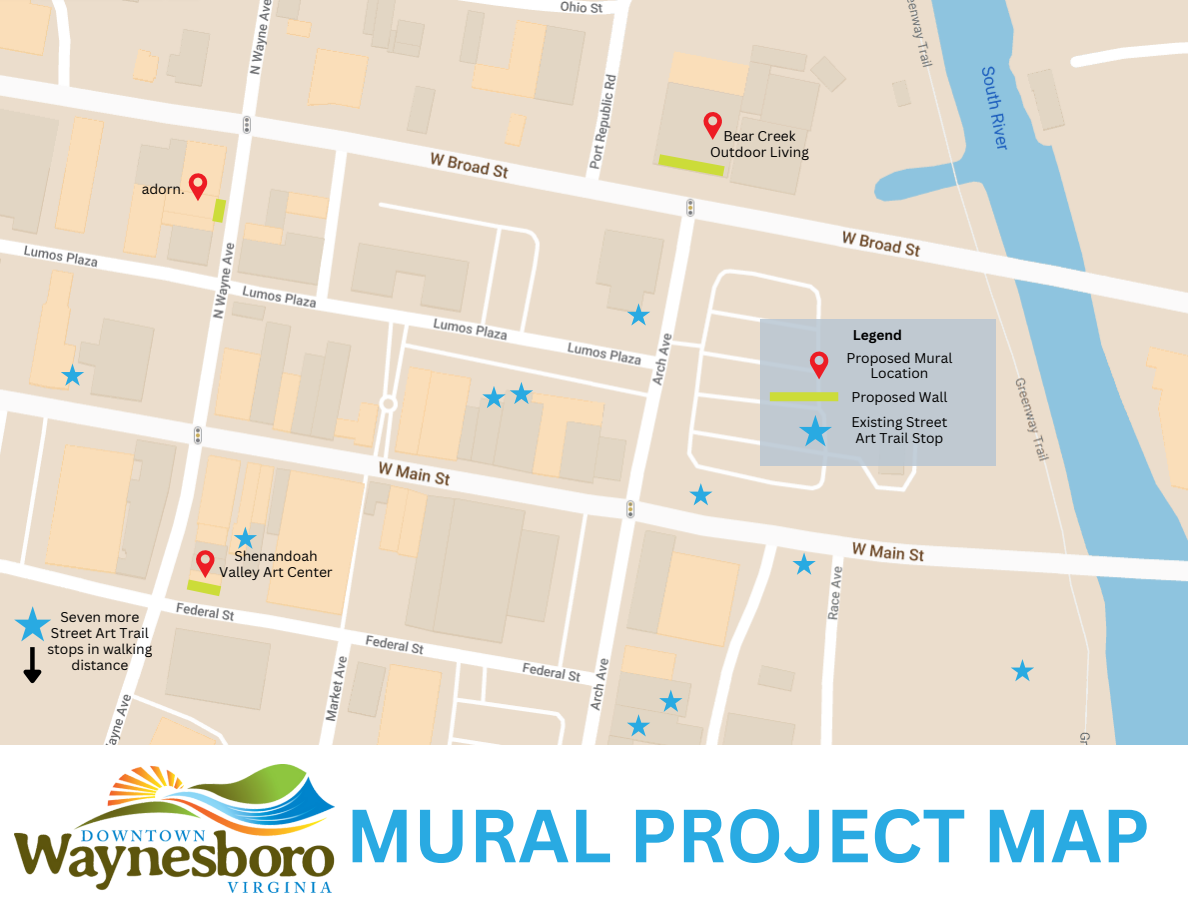
<style>
.page{position:relative;width:1188px;height:918px;background:#fff}
.page>*{position:absolute;margin:0;border:0;box-sizing:border-box;transform-origin:0 0}
.t1{font:700 73.5px "Canva Sans";color:#29aae2}
.t2{font:13.8px/15.8px "Canva Sans";color:#000;text-align:center}
.t3{font:700 13.8px "Canva Sans";color:#000}
</style>
<div class="page">
<img style="left:0;top:0;width:1188px;height:745px">
<div style="left:760px;top:319px;width:235px;height:147px;background:#c0c9d1"></div>
<svg style="left:702px;top:111px;width:20px;height:29px"></svg>
<svg style="left:809px;top:351px;width:20px;height:28px"></svg>
<svg style="left:770px;top:392px;width:68px;height:9px"></svg>
<svg style="left:647px;top:147px;width:89px;height:36px;background:#e0d9a9"></svg>
<svg style="left:187px;top:172px;width:46px;height:62px;background:#f1cdaa"></svg>
<svg style="left:799px;top:415px;width:33px;height:31px"></svg>
<svg style="left:627px;top:303px;width:23px;height:23px"></svg>
<svg style="left:482px;top:382px;width:51px;height:26px"></svg>
<svg style="left:61px;top:364px;width:23px;height:22px"></svg>
<svg style="left:792px;top:552px;width:24px;height:23px"></svg>
<svg style="left:659px;top:690px;width:24px;height:22px"></svg>
<svg style="left:627px;top:714px;width:23px;height:23px"></svg>
<svg style="left:1011px;top:659px;width:23px;height:22px"></svg>
<svg style="left:689px;top:483px;width:24px;height:22px"></svg>
<svg style="left:176px;top:527px;width:81px;height:76px;background:#e5d2b8"></svg>
<img style="left:14px;top:765px;width:321px;height:128px">
<svg style="left:14px;top:606px;width:37px;height:35px"></svg>
<div style="left:30px;top:647px;width:5px;height:24px;background:#000"></div>
<svg style="left:17px;top:666px;width:28px;height:22px"></svg>
<p class="t2" style="left:142px;top:181px;width:44px">adorn.</p>
<p class="t2" style="left:47px;top:609px;width:106px">Seven more<br>Street Art Trail stops in walking distance</p>
<p class="t2" style="left:219px;top:548px;width:115px">Shenandoah<br>Valley Art Center</p>
<p class="t2" style="left:710px;top:128px;width:101px">Bear Creek<br>Outdoor Living</p>
<p class="t3" style="left:853px;top:325px;width:51px">Legend</p>
<p class="t2" style="left:847px;top:349px;width:107px">Proposed Mural<br>Location</p>
<p class="t2" style="left:851px;top:388px;width:98px">Proposed Wall</p>
<h2 class="t2" style="left:852px;top:414px;width:97px;text-align:left">Existing Street<br>Art Trail Stop</h2>
<p class="t1" style="left:346px;top:784px;width:806px">MURAL PROJECT MAP</p>
</div>
